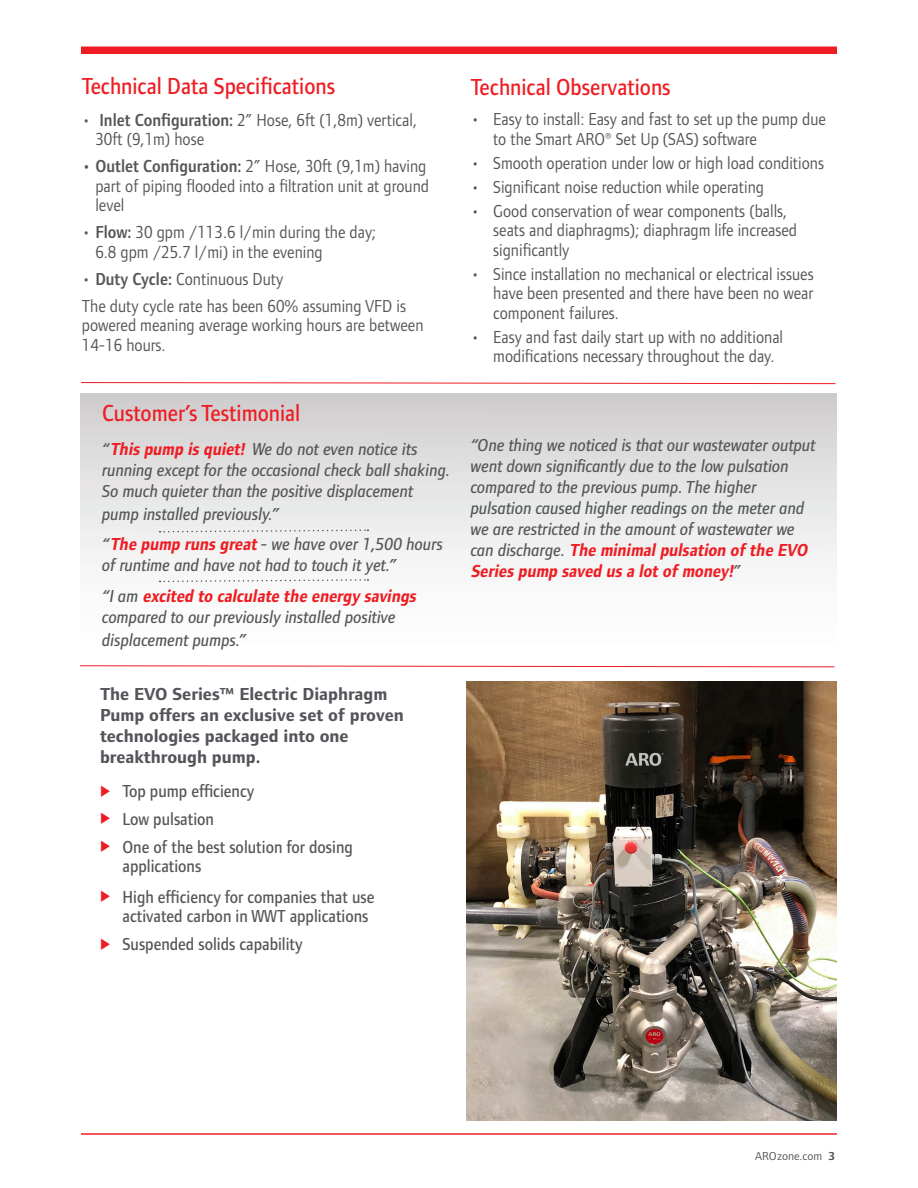
<style>
.page{position:relative;width:918px;height:1188px;background:#fff}
.page>*{position:absolute;margin:0;border:0;box-sizing:border-box;transform-origin:0 0}
.t1{font:500 24px "Foundry Form Sans";color:#ee1d23;scale:.9 1}
.t2{font:18px/19.5px "Foundry Form Sans";color:#555659;scale:.9 1}
.t3{font:italic 18px/21px "Foundry Form Sans Med";color:#555659;scale:.9 1}
.t4{font:500 18px/19.5px "Foundry Form Sans";color:#555659;scale:.9 1}
.t5{font:700 18px/21px "Foundry Form Sans";color:#54555a}
.t6{font:12px "Foundry Form Sans";color:#555659}
.s1{font-weight:500}
.s2{font-weight:600}
.s3{font-family:"Foundry Form Sans";font-weight:700;color:#ee1d23}
.s4{color:#ee1d23}
.s5{font-weight:700}
</style>
<div class="page">
<div style="left:81px;top:393px;width:756px;height:270px;background:linear-gradient(to bottom,#d2d0d2,#fff)"></div>
<hr style="left:81px;top:1133px;width:756px;height:2px;background:#ee1d23">
<div style="left:81px;top:46px;width:756px;height:8px;background:#ee1d23"></div>
<img style="left:466px;top:681px;width:371px;height:440px">
<svg style="left:81px;top:382px;width:755px;height:2px;background:#f68e91"></svg>
<svg style="left:160px;top:529px;width:208px;height:4px"></svg>
<svg style="left:80px;top:665px;width:755px;height:2px"></svg>
<svg style="left:160px;top:578px;width:208px;height:5px"></svg>
<p class="t1" style="left:82px;top:72px;width:283px">Technical Data Specifications</p>
<p class="t2" style="left:95px;top:110px;width:359px;text-indent:-14px"><span class="s1">•</span> <span class="s2">Inlet Configuration:</span> 2” Hose, 6ft (1,8m) vertical,<br>30ft (9,1m) hose</p>
<p class="t2" style="left:95px;top:157px;width:372px;text-indent:-14px"><span class="s2">• Outlet Configuration:</span> 2” Hose, 30ft (9,1m) having part of piping flooded into a filtration unit at ground level</p>
<p class="t2" style="left:95px;top:223px;width:314px;text-indent:-14px"><span class="s1">•</span> <span class="s2">Flow:</span> 30 gpm /113.6 l/min during the day;<br>6.8 gpm /25.7 l/mi) in the evening</p>
<p class="t2" style="left:82px;top:269px;width:225px"><span class="s1">•</span> <span class="s2">Duty Cycle:</span> Continuous Duty</p>
<p class="t2" style="left:82px;top:296px;width:381px">The duty cycle rate has been 60% assuming VFD is powered meaning average working hours are between<br>14-16 hours.</p>
<p class="t1" style="left:102px;top:399px;width:222px">Customer’s Testimonial</p>
<p class="t3" style="left:102px;top:439px;width:388px;line-height:21.5px">“<span class="s3">Thispump isquiet!</span> We do not even notice its running except for the occasional check ball shaking.<br>So much quieter than the positive displacement pump installed previously.”</p>
<p class="t3" style="left:102px;top:534px;width:380px">“<span class="s3">The pump runsgreat</span>- we have over 1,500 hours of runtime and have not had to touch it yet.”</p>
<p class="t3" style="left:102px;top:586px;width:354px;line-height:21.8px">“ I a m <span class="s3">excited to calculate the energy savings </span>compared to our previously installed positive displacement pumps.”</p>
<p class="t5" style="left:100px;top:684px;width:305px">The EVO Series™ Electric Diaphragm<br>Pump offers an exclusive set of proven technologies packaged into one breakthrough pump.</p>
<p class="t4" style="left:100px;top:782px;width:173px"><span class="s4">◆</span> Top pump efficiency</p>
<p class="t4" style="left:100px;top:809px;width:128px"><span class="s4">◆</span> Low pulsation</p>
<p class="t4" style="left:123px;top:837px;width:257px;text-indent:-22px"><span class="s4">◆</span> One of the best solution for dosing applications</p>
<p class="t4" style="left:123px;top:887px;width:281px;text-indent:-22px"><span class="s4">◆</span> High efficiency for companies that use activated carbon in WWT applications</p>
<p class="t4" style="left:100px;top:935px;width:227px"><span class="s4">◆</span> Suspended solids capability</p>
<p class="t1" style="left:471px;top:73px;width:224px">Technical Observations</p>
<p class="t2" style="left:493px;top:110px;width:371px;text-indent:-22px"><span class="s1">•</span> Easy to install: Easy and fast to set up the pump due to the Smart ARO® Set Up (SAS) software</p>
<p class="t2" style="left:471px;top:153px;width:394px"><span class="s1">•</span> Smooth operation under low or high load conditions</p>
<p class="t2" style="left:471px;top:177px;width:327px"><span class="s1">•</span> Significant noise reduction while operating</p>
<p class="t2" style="left:493px;top:201px;width:339px;text-indent:-22px"><span class="s1">•</span> Good conservation of wear components (balls, seats and diaphragms); diaphragm life increased significantly</p>
<p class="t2" style="left:493px;top:264px;width:358px;text-align:justify;text-indent:-22px"><span class="s1">•</span> Since installation no mechanical or electrical issues have been presented and there have been no wear component failures.</p>
<p class="t2" style="left:493px;top:327px;width:323px;text-indent:-22px"><span class="s1">•</span> Easy and fast daily start up with no additional modifications necessary throughout the day.</p>
<p class="t3" style="left:471px;top:435px;width:385px">“One thing we noticed is that our wastewater output went down significantly due to the low pulsation compared to the previous pump. The higher pulsation caused higher readings on the meter and we are restricted in the amount of wastewater we<br>ca n dis ch a rg e . <span class="s3">The minimalpulsation ofthe EVO Seriespump saved usa lotofmoney!</span>”</p>
<p class="t6" style="left:755px;top:1149px;width:82px">AROzone.com <span class="s5">3</span></p>
</div>
